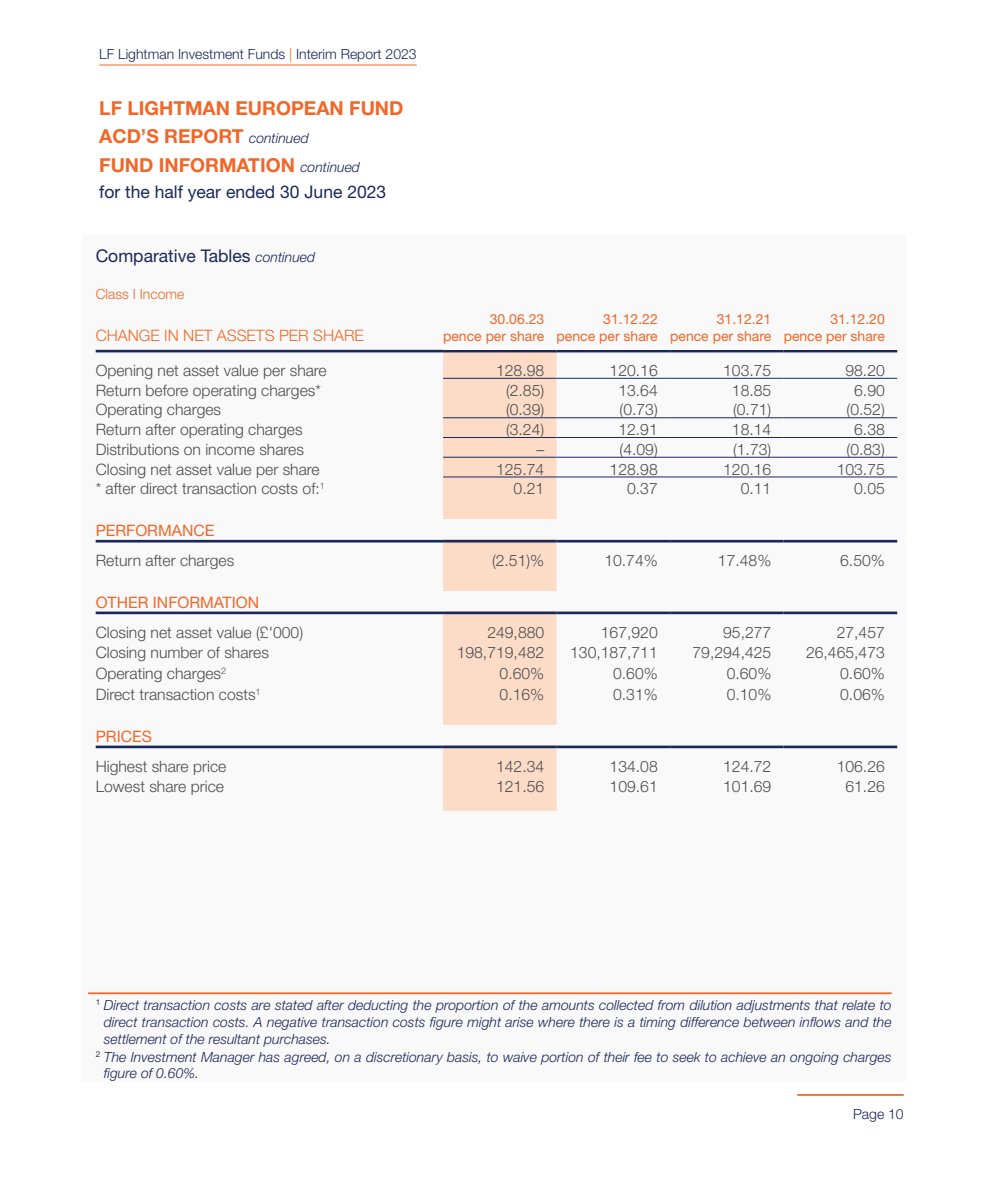
<style>
.page{position:relative;width:992px;height:1191px;background:#fff}
.page>*{position:absolute;margin:0;border:0;box-sizing:border-box;transform-origin:0 0}
.t1{font:700 19.25px/28.2px "Helvetica Neue";color:#f26628}
.t2{font:17.5px "Helvetica Neue";color:#1a2759}
.t3{font:300 15.75px "Helvetica Neue";color:#4c4d4f}
.t4{font:15.75px "Helvetica Neue";color:#f26728}
.t5{font:300 15.75px "Helvetica Neue";color:#f26728}
.t6{font:italic 300 14px "Helvetica Neue";color:#1a2759}
.t7{font:14px/16.8px "Helvetica Neue";color:#f26628;text-align:right}
.t8{font:300 14px "Helvetica Neue";color:#1a2759}
.t9{font:300 14px "Helvetica Neue";color:#f26728}
.s1{color:#f26628}
.s2{font-weight:300;font-style:italic;font-size:14px;color:#1a2759}
.s3{font-weight:300;font-style:italic;font-size:14px}
</style>
<div class="page">
<div style="left:82px;top:236px;width:823px;height:846px;background:#f9f9f9"></div>
<hr style="left:99px;top:65px;width:318px;height:1px;background:#f26628">
<hr style="left:797px;top:1094px;width:106px;height:2px;background:#f26628">
<svg style="left:96px;top:349px;width:347px;height:400px"></svg>
<div style="left:443px;top:352px;width:113px;height:459px;background:#fddcc7"></div>
<hr style="left:96px;top:350px;width:347px;height:2px;background:#1a2859">
<hr style="left:443px;top:350px;width:113px;height:2px;background:#1a2859">
<hr style="left:556px;top:350px;width:114px;height:2px;background:#1a2859">
<hr style="left:670px;top:350px;width:113px;height:2px;background:#1a2859">
<hr style="left:783px;top:350px;width:114px;height:2px;background:#1a2859">
<hr style="left:443px;top:378px;width:113px;height:1px;background:#1a285a">
<hr style="left:556px;top:378px;width:114px;height:1px;background:#1a285a">
<hr style="left:670px;top:378px;width:113px;height:1px;background:#1a285a">
<hr style="left:783px;top:378px;width:114px;height:1px;background:#1a285a">
<hr style="left:443px;top:417px;width:113px;height:1px;background:#1a285a">
<hr style="left:556px;top:417px;width:114px;height:1px;background:#1a285a">
<hr style="left:670px;top:417px;width:113px;height:1px;background:#1a285a">
<hr style="left:783px;top:417px;width:114px;height:1px;background:#1a285a">
<hr style="left:443px;top:437px;width:113px;height:1px;background:#1a285a">
<hr style="left:556px;top:437px;width:114px;height:1px;background:#1a285a">
<hr style="left:670px;top:437px;width:113px;height:1px;background:#1a285a">
<hr style="left:783px;top:437px;width:114px;height:1px;background:#1a285a">
<hr style="left:443px;top:457px;width:113px;height:1px;background:#1a285a">
<hr style="left:556px;top:457px;width:114px;height:1px;background:#1a285a">
<hr style="left:670px;top:457px;width:113px;height:1px;background:#1a285a">
<hr style="left:783px;top:457px;width:114px;height:1px;background:#1a285a">
<hr style="left:443px;top:476px;width:113px;height:1px;background:#1a285a">
<hr style="left:556px;top:476px;width:114px;height:1px;background:#1a285a">
<hr style="left:670px;top:476px;width:113px;height:1px;background:#1a285a">
<hr style="left:783px;top:476px;width:114px;height:1px;background:#1a285a">
<hr style="left:96px;top:540px;width:347px;height:2px;background:#1a2859">
<hr style="left:443px;top:540px;width:113px;height:2px;background:#1a2859">
<hr style="left:556px;top:540px;width:114px;height:2px;background:#1a2859">
<hr style="left:670px;top:540px;width:113px;height:2px;background:#1a2859">
<hr style="left:783px;top:540px;width:114px;height:2px;background:#1a2859">
<hr style="left:96px;top:611px;width:347px;height:3px;background:#1a2859">
<hr style="left:443px;top:611px;width:113px;height:3px;background:#1a2859">
<hr style="left:556px;top:611px;width:114px;height:3px;background:#1a2859">
<hr style="left:670px;top:611px;width:113px;height:3px;background:#1a2859">
<hr style="left:783px;top:611px;width:114px;height:3px;background:#1a2859">
<hr style="left:96px;top:745px;width:347px;height:3px;background:#1a2859">
<hr style="left:443px;top:745px;width:113px;height:3px;background:#1a2859">
<hr style="left:556px;top:745px;width:114px;height:3px;background:#1a2859">
<hr style="left:670px;top:745px;width:113px;height:3px;background:#1a2859">
<hr style="left:783px;top:745px;width:114px;height:3px;background:#1a2859">
<div style="left:443px;top:519px;width:113px;height:20px;background:#f9f9f9"></div>
<div style="left:443px;top:591px;width:113px;height:20px;background:#f9f9f9"></div>
<div style="left:443px;top:725px;width:113px;height:20px;background:#f9f9f9"></div>
<hr style="left:88px;top:992px;width:803px;height:2px;background:#f26628">
<p class="t8" style="left:99px;top:45px;width:319px">LF Lightman Investment Funds <span class="s1">|</span> Interim Report 2023</p>
<p class="t1" style="left:99px;top:94px;width:306px">LF LIGHTMAN EUROPEAN FUND<br>ACD’S REPORT <span class="s2">continued<br></span>FUND INFORMATION <span class="s2">continued</span></p>
<p class="t2" style="left:99px;top:181px;width:288px">for the half year ended 30 June 2023</p>
<p class="t2" style="left:96px;top:245px;width:221px">Comparative Tables <span class="s3">continued</span></p>
<p class="t9" style="left:96px;top:285px;width:90px">Class I Income</p>
<p class="t5" style="left:96px;top:326px;width:270px">CHANGE IN NET ASSETS PER SHARE</p>
<p class="t7" style="left:443px;top:311px;width:103px">30.06.23<br>pence per share</p>
<p class="t7" style="left:556px;top:311px;width:103px">31.12.22<br>pence per share</p>
<p class="t7" style="left:670px;top:311px;width:103px">31.12.21<br>pence per share</p>
<p class="t7" style="left:783px;top:311px;width:103px">31.12.20<br>pence per share</p>
<p class="t3" style="left:96px;top:361px;width:233px">Opening net asset value per share</p>
<p class="t3" style="left:496px;top:361px;width:50px">128.98</p>
<p class="t3" style="left:609px;top:361px;width:50px">120.16</p>
<p class="t3" style="left:723px;top:361px;width:50px">103.75</p>
<p class="t3" style="left:845px;top:361px;width:41px">98.20</p>
<p class="t3" style="left:96px;top:380px;width:227px">Return before operating charges*</p>
<p class="t3" style="left:506px;top:380px;width:40px">(2.85)</p>
<p class="t3" style="left:618px;top:380px;width:41px">13.64</p>
<p class="t3" style="left:732px;top:380px;width:41px">18.85</p>
<p class="t3" style="left:854px;top:380px;width:32px">6.90</p>
<p class="t3" style="left:96px;top:400px;width:127px">Operating charges</p>
<p class="t3" style="left:506px;top:400px;width:40px">(0.39)</p>
<p class="t3" style="left:619px;top:400px;width:40px">(0.73)</p>
<p class="t3" style="left:733px;top:400px;width:40px">(0.71)</p>
<p class="t3" style="left:846px;top:400px;width:40px">(0.52)</p>
<p class="t3" style="left:96px;top:420px;width:208px">Return after operating charges</p>
<p class="t3" style="left:506px;top:420px;width:40px">(3.24)</p>
<p class="t3" style="left:618px;top:420px;width:41px">12.91</p>
<p class="t3" style="left:732px;top:420px;width:41px">18.14</p>
<p class="t3" style="left:854px;top:420px;width:32px">6.38</p>
<p class="t3" style="left:96px;top:439px;width:210px">Distributions on income shares</p>
<p class="t3" style="left:536px;top:439px;width:9px">–</p>
<p class="t3" style="left:619px;top:439px;width:40px">(4.09)</p>
<p class="t3" style="left:733px;top:439px;width:40px">(1.73)</p>
<p class="t3" style="left:846px;top:439px;width:40px">(0.83)</p>
<p class="t3" style="left:96px;top:459px;width:226px">Closing net asset value per share</p>
<p class="t3" style="left:496px;top:459px;width:50px">125.74</p>
<p class="t3" style="left:609px;top:459px;width:50px">128.98</p>
<p class="t3" style="left:723px;top:459px;width:50px">120.16</p>
<p class="t3" style="left:836px;top:459px;width:50px">103.75</p>
<p class="t3" style="left:96px;top:479px;width:231px">* after direct transaction costs of:<sup>1</sup></p>
<p class="t3" style="left:513px;top:479px;width:32px">0.21</p>
<p class="t3" style="left:627px;top:479px;width:32px">0.37</p>
<p class="t3" style="left:740px;top:479px;width:32px">0.11</p>
<p class="t3" style="left:854px;top:479px;width:32px">0.05</p>
<p class="t4" style="left:96px;top:521px;width:120px">PERFORMANCE</p>
<p class="t3" style="left:96px;top:551px;width:140px">Return after charges</p>
<p class="t3" style="left:492px;top:551px;width:54px">(2.51)%</p>
<p class="t3" style="left:604px;top:551px;width:55px">10.74%</p>
<p class="t3" style="left:718px;top:551px;width:55px">17.48%</p>
<p class="t3" style="left:840px;top:551px;width:46px">6.50%</p>
<p class="t4" style="left:96px;top:593px;width:165px">OTHER INFORMATION</p>
<p class="t3" style="left:96px;top:622px;width:209px">Closing net asset value (£'000)</p>
<p class="t3" style="left:487px;top:622px;width:58px">249,880</p>
<p class="t3" style="left:601px;top:622px;width:58px">167,920</p>
<p class="t3" style="left:723px;top:622px;width:50px">95,277</p>
<p class="t3" style="left:836px;top:622px;width:50px">27,457</p>
<p class="t3" style="left:96px;top:643px;width:175px">Closing number of shares</p>
<p class="t3" style="left:457px;top:643px;width:89px">198,719,482</p>
<p class="t3" style="left:570px;top:643px;width:89px">130,187,711</p>
<p class="t3" style="left:692px;top:643px;width:80px">79,294,425</p>
<p class="t3" style="left:806px;top:643px;width:80px">26,465,473</p>
<p class="t3" style="left:96px;top:664px;width:132px">Operating charges<sup>2</sup></p>
<p class="t3" style="left:499px;top:664px;width:46px">0.60%</p>
<p class="t3" style="left:613px;top:664px;width:46px">0.60%</p>
<p class="t3" style="left:726px;top:664px;width:46px">0.60%</p>
<p class="t3" style="left:840px;top:664px;width:46px">0.60%</p>
<p class="t3" style="left:96px;top:685px;width:166px">Direct transaction costs<sup>1</sup></p>
<p class="t3" style="left:499px;top:685px;width:46px">0.16%</p>
<p class="t3" style="left:613px;top:685px;width:46px">0.31%</p>
<p class="t3" style="left:726px;top:685px;width:46px">0.10%</p>
<p class="t3" style="left:840px;top:685px;width:46px">0.06%</p>
<p class="t4" style="left:96px;top:727px;width:58px">PRICES</p>
<p class="t3" style="left:96px;top:756px;width:132px">Highest share price</p>
<p class="t3" style="left:496px;top:756px;width:50px">142.34</p>
<p class="t3" style="left:609px;top:756px;width:50px">134.08</p>
<p class="t3" style="left:723px;top:756px;width:50px">124.72</p>
<p class="t3" style="left:836px;top:756px;width:50px">106.26</p>
<p class="t3" style="left:96px;top:777px;width:130px">Lowest share price</p>
<p class="t3" style="left:496px;top:777px;width:50px">121.56</p>
<p class="t3" style="left:609px;top:777px;width:50px">109.61</p>
<p class="t3" style="left:723px;top:777px;width:50px">101.69</p>
<p class="t3" style="left:845px;top:777px;width:41px">61.26</p>
<p class="t6" style="left:96px;top:996px;width:797px"><sup>1</sup> Direct transaction costs are stated after deducting the proportion of the amounts collected from dilution adjustments that relate to</p>
<p class="t6" style="left:104px;top:1013px;width:789px">direct transaction costs. A negative transaction costs figure might arise where there is a timing difference between inflows and the</p>
<p class="t6" style="left:104px;top:1030px;width:228px">settlement of the resultant purchases.</p>
<p class="t6" style="left:96px;top:1048px;width:797px"><sup>2</sup> The Investment Manager has agreed, on a discretionary basis, to waive portion of their fee to seek to achieve an ongoing charges</p>
<p class="t6" style="left:104px;top:1065px;width:97px">figure of 0.60%.</p>
<p class="t8" style="left:853px;top:1105px;width:52px">Page 10</p>
</div>
